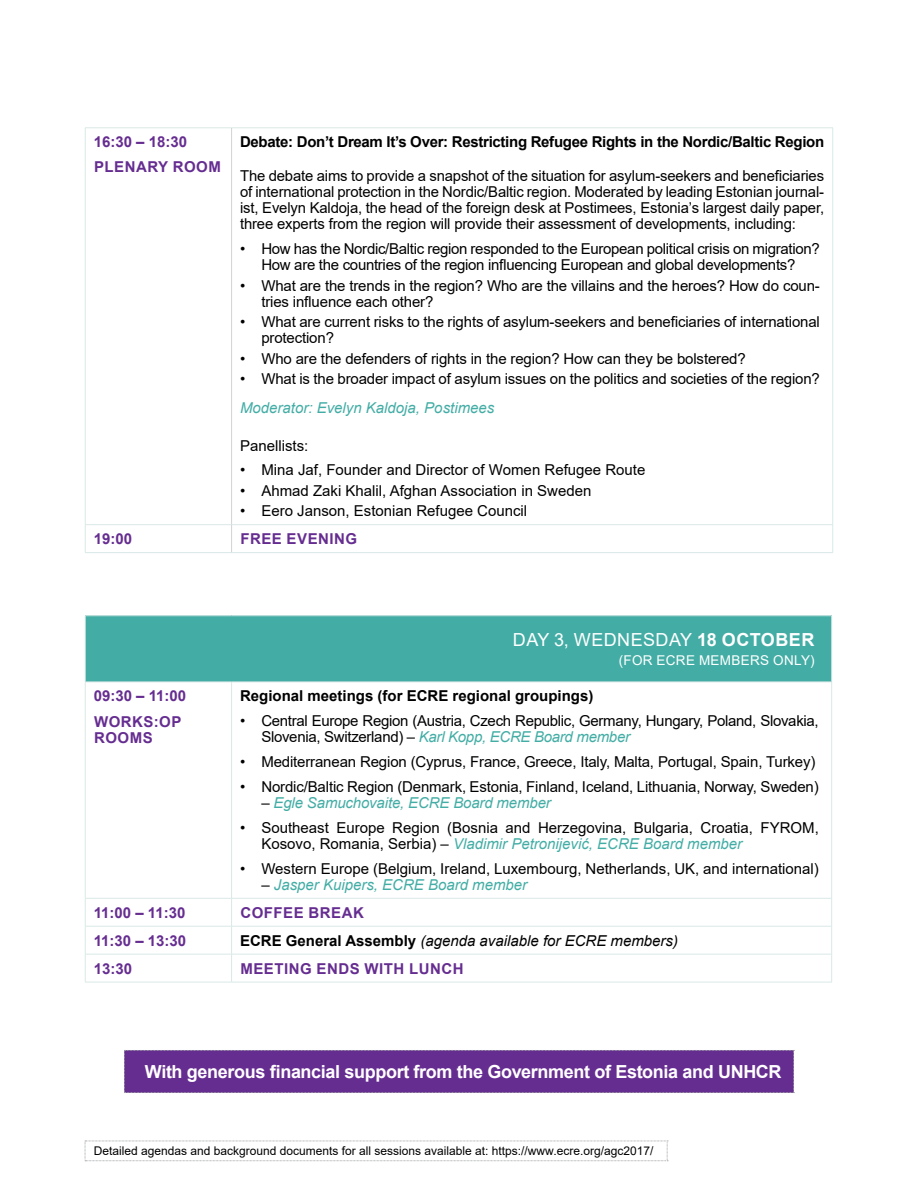
<style>
.page{position:relative;width:918px;height:1188px;background:#fff}
.page>*{position:absolute;margin:0;border:0;box-sizing:border-box;transform-origin:0 0}
.t1{font:700 18px "Arial";letter-spacing:-.02em;color:#fff}
.t2{font:18px "Arial";letter-spacing:.025em;color:#fff}
.t3{font:15px/16.2px "Arial";letter-spacing:-.01em;color:#000}
.t4{font:700 15px/25.2px "Arial";letter-spacing:.035em;color:#662d91}
.t5{font:italic 15px "Arial";color:#43ada5}
.t6{font:700 15px "Arial";letter-spacing:-.02em;color:#000}
.t7{font:italic 15px "Arial";color:#000}
.t8{font:700 15px "Arial";color:#000}
.t9{font:13.5px "Arial";letter-spacing:.025em;color:#fff}
.t10{font:12px "Arial";color:#000}
.s1{font-weight:700}
.s2{font-style:italic;color:#43ada5}
.s3{font-style:normal;color:#000}
.s4{font-weight:700;font-style:normal}
</style>
<div class="page">
<svg style="left:85px;top:1141px;width:583px;height:21px"></svg>
<hr style="left:85px;top:128px;width:147px;height:1px;background:#d9e9e7">
<hr style="left:85px;top:128px;width:1px;height:396px;background:#d9e9e7">
<hr style="left:232px;top:128px;width:181px;height:1px;background:#d9e9e7">
<hr style="left:413px;top:128px;width:212px;height:1px;background:#d9e9e7">
<hr style="left:625px;top:128px;width:208px;height:1px;background:#d9e9e7">
<hr style="left:832px;top:128px;width:1px;height:396px;background:#d9e9e7">
<hr style="left:85px;top:524px;width:147px;height:1px;background:#d9e9e7">
<svg style="left:85px;top:525px;width:1px;height:27px"></svg>
<hr style="left:232px;top:524px;width:181px;height:1px;background:#d9e9e7">
<hr style="left:413px;top:524px;width:212px;height:1px;background:#d9e9e7">
<hr style="left:625px;top:524px;width:208px;height:1px;background:#d9e9e7">
<svg style="left:832px;top:525px;width:1px;height:27px"></svg>
<hr style="left:85px;top:552px;width:147px;height:1px;background:#d9e9e7">
<hr style="left:232px;top:552px;width:181px;height:1px;background:#d9e9e7">
<hr style="left:413px;top:552px;width:212px;height:1px;background:#d9e9e7">
<hr style="left:625px;top:552px;width:208px;height:1px;background:#d9e9e7">
<hr style="left:231px;top:128px;width:1px;height:396px;background:#d1d3d4">
<svg style="left:231px;top:525px;width:1px;height:27px"></svg>
<div style="left:85px;top:616px;width:747px;height:66px;background:#43ada5"></div>
<hr style="left:85px;top:615px;width:147px;height:1px;background:#d9e9e7">
<hr style="left:85px;top:616px;width:1px;height:66px;background:#d9e9e7">
<hr style="left:232px;top:615px;width:600px;height:1px;background:#d9e9e7">
<hr style="left:831px;top:616px;width:1px;height:66px;background:#d9e9e7">
<hr style="left:85px;top:682px;width:147px;height:1px;background:#d9e9e7">
<hr style="left:85px;top:682px;width:1px;height:216px;background:#d9e9e7">
<hr style="left:232px;top:682px;width:600px;height:1px;background:#d9e9e7">
<hr style="left:231px;top:682px;width:1px;height:216px;background:#d9e9e7">
<hr style="left:831px;top:682px;width:1px;height:216px;background:#d9e9e7">
<hr style="left:85px;top:898px;width:147px;height:1px;background:#d9e9e7">
<hr style="left:232px;top:898px;width:600px;height:1px;background:#d9e9e7">
<hr style="left:85px;top:926px;width:147px;height:1px;background:#d9e9e7">
<hr style="left:232px;top:926px;width:600px;height:1px;background:#d9e9e7">
<hr style="left:85px;top:954px;width:147px;height:1px;background:#d9e9e7">
<svg style="left:85px;top:899px;width:1px;height:83px"></svg>
<hr style="left:232px;top:954px;width:600px;height:1px;background:#d9e9e7">
<svg style="left:231px;top:899px;width:1px;height:83px"></svg>
<svg style="left:831px;top:899px;width:1px;height:83px"></svg>
<hr style="left:85px;top:982px;width:147px;height:1px;background:#d9e9e7">
<hr style="left:232px;top:982px;width:600px;height:1px;background:#d9e9e7">
<div style="left:124px;top:1050px;width:671px;height:43px;background:#662d91"></div>
<p class="t4" style="left:94px;top:129px;width:129px">16:30 – 18:30<br>PLENARY ROOM</p>
<p class="t6" style="left:240px;top:131px;width:586px">Debate: Don’t Dream It’s Over: Restricting Refugee Rights in the Nordic/Baltic Region</p>
<p class="t3" style="left:240px;top:167px;width:586px;text-align:justify">The debate aims to provide a snapshot of the situation for asylum-seekers and beneficiaries of international protection in the Nordic/Baltic region. Moderated by leading Estonian journal&shy;ist, Evelyn Kaldoja, the head of the foreign desk at Postimees, Estonia’s largest daily paper, three experts from the region will provide their assessment of developments, including:</p>
<p class="t3" style="left:240px;top:240px;width:581px;text-align:center">• How has the Nordic/Baltic region responded to the European political crisis on migration?<br>How are the countries of the region influencing European and global developments?</p>
<p class="t3" style="left:261px;top:277px;width:560px;text-indent:-21px">• What are the trends in the region? Who are the villains and the heroes? How do coun&shy;tries influence each other?</p>
<p class="t3" style="left:261px;top:314px;width:560px;text-indent:-21px">• What are current risks to the rights of asylum-seekers and beneficiaries of international protection?</p>
<p class="t3" style="left:240px;top:350px;width:507px">• Who are the defenders of rights in the region? How can they be bolstered?</p>
<p class="t3" style="left:240px;top:371px;width:581px">• What is the broader impact of asylum issues on the politics and societies of the region?</p>
<p class="t5" style="left:240px;top:398px;width:256px">Moderator: Evelyn Kaldoja, Postimees</p>
<p class="t3" style="left:240px;top:437px;width:70px">Panellists:</p>
<p class="t3" style="left:240px;top:462px;width:407px">• Mina Jaf, Founder and Director of Women Refugee Route</p>
<p class="t3" style="left:240px;top:482px;width:353px">• Ahmad Zaki Khalil, Afghan Association in Sweden</p>
<p class="t3" style="left:240px;top:503px;width:289px">• Eero Janson, Estonian Refugee Council</p>
<p class="t4" style="left:94px;top:526px;width:40px">19:00</p>
<p class="t4" style="left:240px;top:526px;width:118px">FREE EVENING</p>
<p class="t4" style="left:94px;top:684px;width:94px">09:30 – 11:00<br>WORKS:OP</p>
<p class="t4" style="left:94px;top:725px;width:60px">ROOMS</p>
<p class="t2" style="left:513px;top:627px;width:303px">DAY 3, WEDNESDAY <span class="s1">18 OCTOBER</span></p>
<p class="t9" style="left:619px;top:651px;width:197px">(FOR ECRE MEMBERS ONLY)</p>
<p class="t8" style="left:240px;top:685px;width:355px">Regional meetings (for ECRE regional groupings)</p>
<p class="t3" style="left:261px;top:713px;width:559px;text-indent:-21px">• Central Europe Region (Austria, Czech Republic, Germany, Hungary, Poland, Slovakia,<br>Slovenia, Switzerland) – <span class="s2">Karl Kopp, ECRE Board member</span></p>
<p class="t3" style="left:240px;top:754px;width:577px">• Mediterranean Region (Cyprus, France, Greece, Italy, Malta, Portugal, Spain, Turkey)</p>
<p class="t3" style="left:240px;top:778px;width:580px">• Nordic/Baltic Region (Denmark, Estonia, Finland, Iceland, Lithuania, Norway, Sweden)</p>
<p class="t5" style="left:261px;top:793px;width:291px"><span class="s3">–</span> Egle Samuchovaite, ECRE Board member</p>
<p class="t3" style="left:261px;top:819px;width:559px;text-indent:-21px">• Southeast Europe Region (Bosnia and Herzegovina, Bulgaria, Croatia, FYROM,<br>Kosovo, Romania, Serbia) – <span class="s2">Vladimir Petronijević, ECRE Board member</span></p>
<p class="t3" style="left:240px;top:860px;width:580px">• Western Europe (Belgium, Ireland, Luxembourg, Netherlands, UK, and international)</p>
<p class="t5" style="left:261px;top:875px;width:267px"><span class="s3">–</span> Jasper Kuipers, ECRE Board member</p>
<p class="t4" style="left:94px;top:900px;width:93px">11:00 – 11:30</p>
<p class="t4" style="left:240px;top:900px;width:125px">COFFEE BREAK</p>
<p class="t4" style="left:94px;top:928px;width:94px">11:30 – 13:30</p>
<p class="t7" style="left:240px;top:931px;width:439px"><span class="s4">ECRE General Assembly</span> (agenda available for ECRE members)</p>
<p class="t4" style="left:94px;top:956px;width:40px">13:30</p>
<p class="t4" style="left:240px;top:956px;width:225px">MEETING ENDS WITH LUNCH</p>
<p class="t1" style="left:145px;top:1059px;width:638px">With generous financial support from the Government of Estonia and UNHCR</p>
<p class="t10" style="left:94px;top:1143px;width:561px">Detailed agendas and background documents for all sessions available at: https://www.ecre.org/agc2017/</p>
</div>
